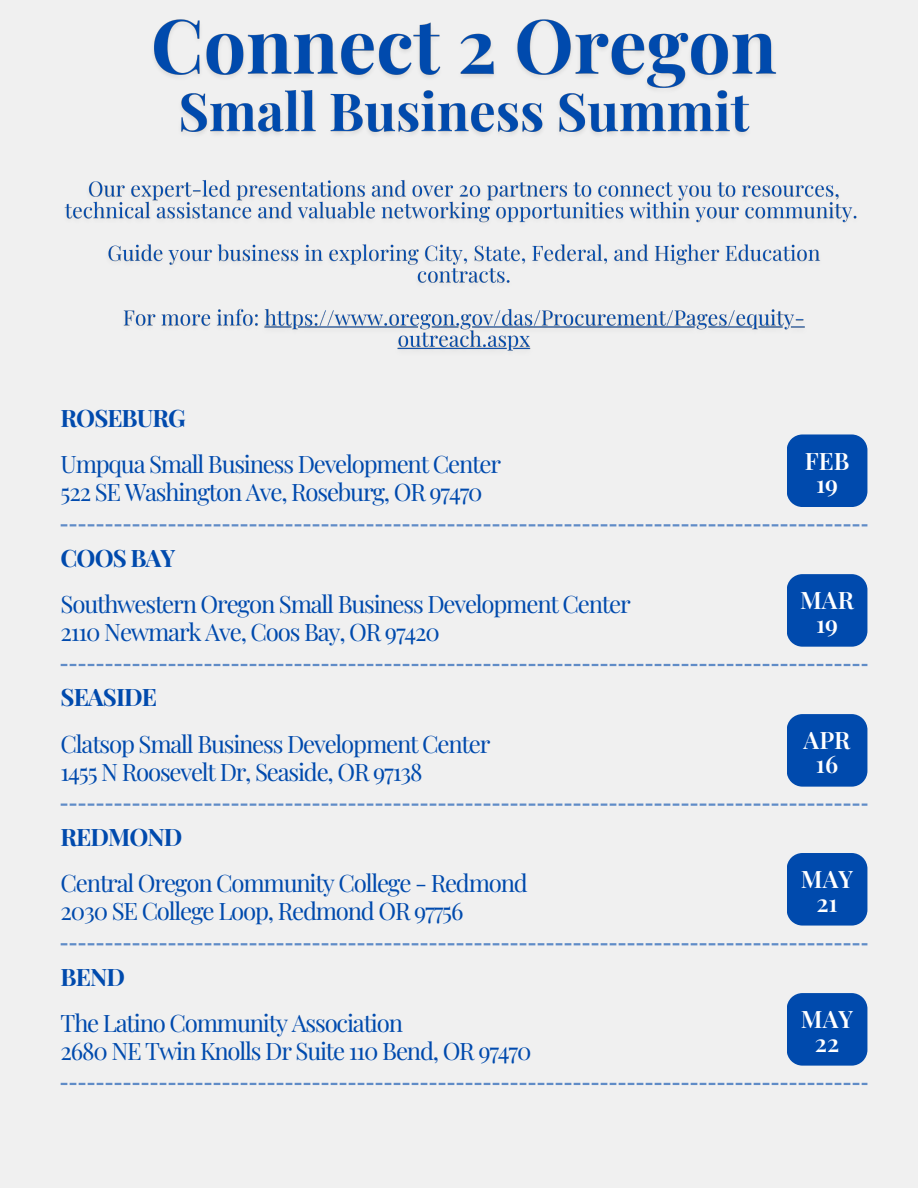
<style>
.page{position:relative;width:918px;height:1188px;background:#f0f0f0}
.page>*{position:absolute;margin:0;border:0;box-sizing:border-box;transform-origin:0 0}
.t1{font:24px/28.2px "Playfair Display";letter-spacing:-.05em;color:#004aad}
.t2{font:700 24px "Playfair Display";letter-spacing:-.04em;color:#004aad}
.t3{font:600 24px "Playfair Display";color:#fff}
</style>
<div class="page">
<svg style="left:61px;top:524px;width:806px;height:2px;background:#8facd4"></svg>
<svg style="left:61px;top:664px;width:806px;height:2px;background:#83a4d1"></svg>
<svg style="left:61px;top:804px;width:806px;height:2px;background:#90add4"></svg>
<svg style="left:61px;top:943px;width:806px;height:2px;background:#8caad3"></svg>
<svg style="left:61px;top:1083px;width:806px;height:2px;background:#83a4d1"></svg>
<div style="left:787px;top:434px;width:80px;height:73px;background:#004aad"></div>
<div style="left:787px;top:574px;width:80px;height:73px;background:#004aad"></div>
<div style="left:787px;top:714px;width:80px;height:73px;background:#004aad"></div>
<div style="left:787px;top:853px;width:80px;height:73px;background:#004aad"></div>
<div style="left:787px;top:993px;width:80px;height:73px;background:#004aad"></div>
<img style="left:64px;top:19px;width:793px;height:332px">
<h2 class="t2" style="left:61px;top:401px;width:127px">ROSEBURG</h2>
<h3 class="t1" style="left:61px;top:449px;width:442px">Umpqua Small Business Development Center<br>522 SE Washington Ave, Roseburg, OR 97470</h3>
<h2 class="t2" style="left:61px;top:541px;width:116px">COOS BAY</h2>
<p class="t1" style="left:61px;top:589px;width:572px">Southwestern Oregon Small Business Development Center<br>2110 Newmark Ave, Coos Bay, OR 97420</p>
<p class="t2" style="left:61px;top:680px;width:98px">SEASIDE</p>
<h2 class="t1" style="left:61px;top:729px;width:431px">Clatsop Small Business Development Center<br>1455 N Roosevelt Dr, Seaside, OR 97138</h2>
<p class="t2" style="left:61px;top:820px;width:123px">REDMOND</p>
<p class="t1" style="left:61px;top:868px;width:469px">Central Oregon Community College - Redmond<br>2030 SE College Loop, Redmond OR 97756</p>
<h3 class="t2" style="left:61px;top:960px;width:66px">BEND</h3>
<h2 class="t1" style="left:61px;top:1008px;width:472px">The Latino Community Association<br>2680 NE Twin Knolls Dr Suite 110 Bend, OR 97470</h2>
<p class="t3" style="left:805px;top:444px;width:46px">FEB</p>
<p class="t3" style="left:816px;top:467px;width:24px">19</p>
<h3 class="t3" style="left:800px;top:583px;width:55px">MAR</h3>
<h2 class="t3" style="left:816px;top:607px;width:24px">19</h2>
<p class="t3" style="left:804px;top:723px;width:48px">APR</p>
<h2 class="t3" style="left:816px;top:747px;width:24px">16</h2>
<h2 class="t3" style="left:801px;top:862px;width:54px">MAY</h2>
<p class="t3" style="left:816px;top:886px;width:23px">21</p>
<h2 class="t3" style="left:801px;top:1002px;width:54px">MAY</h2>
<h3 class="t3" style="left:815px;top:1026px;width:26px">22</h3>
</div>
